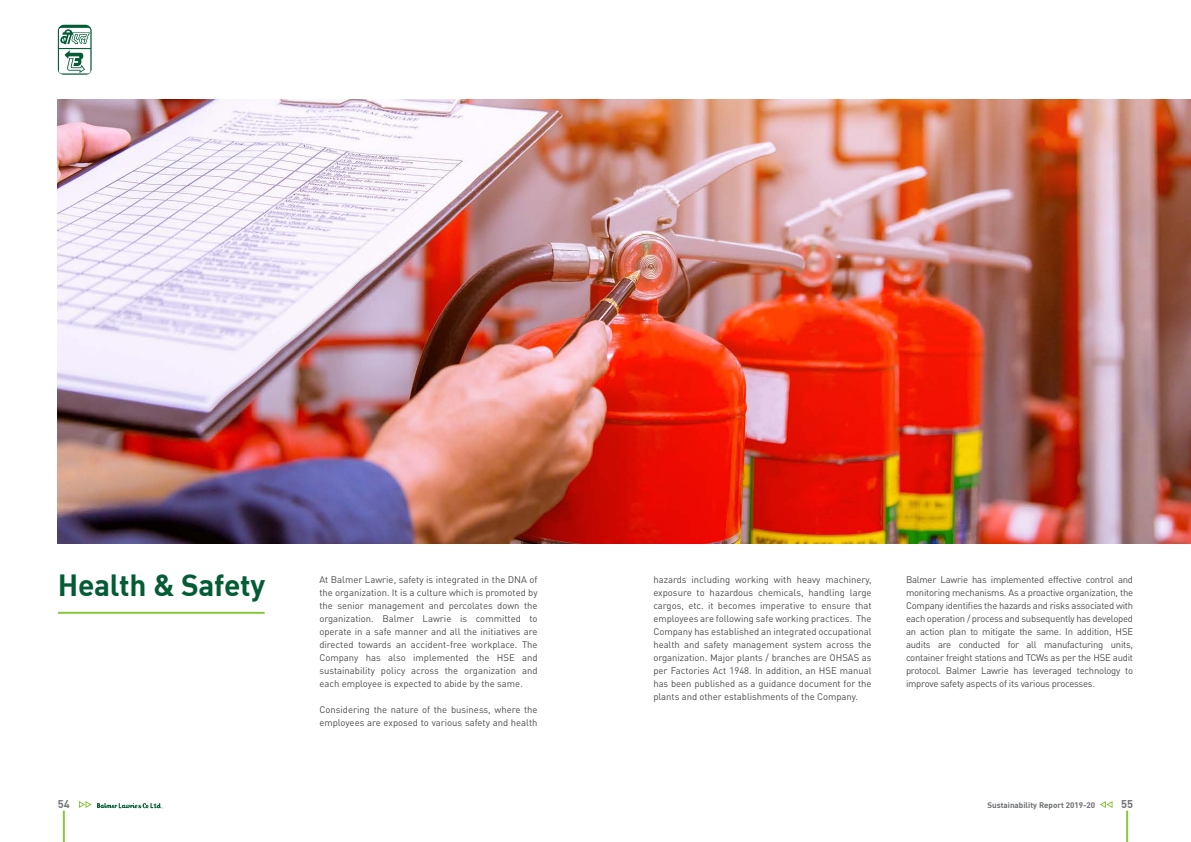
<style>
.page{position:relative;width:1191px;height:842px;background:#fff}
.page>*{position:absolute;margin:0;border:0;box-sizing:border-box;transform-origin:0 0}
.t1{font:30px "DIN Bold";letter-spacing:-.01em;color:#045c35}
.t2{font:11px "DIN Bold";color:#727477}
.t3{font:11px "DIN Bold";color:#6c6d70}
.t4{font:9.5px/13px "DIN Pro";letter-spacing:-.005em;color:#4b4c4d;text-align:justify}
.t5{font:8px "DIN Bold";color:#6c6d70}
</style>
<div class="page">
<svg style="left:58px;top:25px;width:34px;height:50px"></svg>
<img style="left:58px;top:99px;width:1133px;height:444px">
<hr style="left:63px;top:811px;width:2px;height:31px;background:#8bc63e">
<hr style="left:1126px;top:811px;width:2px;height:31px;background:#8bc63e">
<svg style="left:1100px;top:801px;width:13px;height:7px"></svg>
<svg style="left:78px;top:801px;width:85px;height:8px"></svg>
<hr style="left:58px;top:612px;width:207px;height:2px;background:#8bc63e">
<h1 class="t1" style="left:58px;top:566px;width:209px">Health &amp; Safety</h1>
<p class="t4" style="left:319px;top:573px;width:220px">At Balmer Lawrie, safety is integrated in the DNA of the organization. It is a culture which is promoted by the senior management and percolates down the organization. Balmer Lawrie is committed to operate in a safe manner and all the initiatives are directed towards an accident-free workplace. The Company has also implemented the HSE and sustainability policy across the organization and each employee is expected to abide by the same.</p>
<p class="t4" style="left:319px;top:703px;width:220px">Considering the nature of the business, where the employees are exposed to various safety and health</p>
<p class="t4" style="left:653px;top:573px;width:220px">hazards including working with heavy machinery, exposure to hazardous chemicals, handling large cargos, etc. it becomes imperative to ensure that employees are following safe working practices. The Company has established an integrated occupational health and safety management system across the organization. Major plants / branches are OHSAS as per Factories Act 1948. In addition, an HSE manual has been published as a guidance document for the plants and other establishments of the Company.</p>
<p class="t4" style="left:906px;top:573px;width:229px">Balmer Lawrie has implemented effective control and monitoring mechanisms. As a proactive organization, the Company identifies the hazards and risks associated with each operation / process and subsequently has developed an action plan to mitigate the same. In addition, HSE audits are conducted for all manufacturing units, container freight stations and TCWs as per the HSE audit protocol. Balmer Lawrie has leveraged technology to improve safety aspects of its various processes.</p>
<p class="t2" style="left:58px;top:797px;width:13px">54</p>
<p class="t5" style="left:987px;top:800px;width:109px">Sustainability Report 2019-20</p>
<p class="t3" style="left:1121px;top:797px;width:13px">55</p>
</div>
